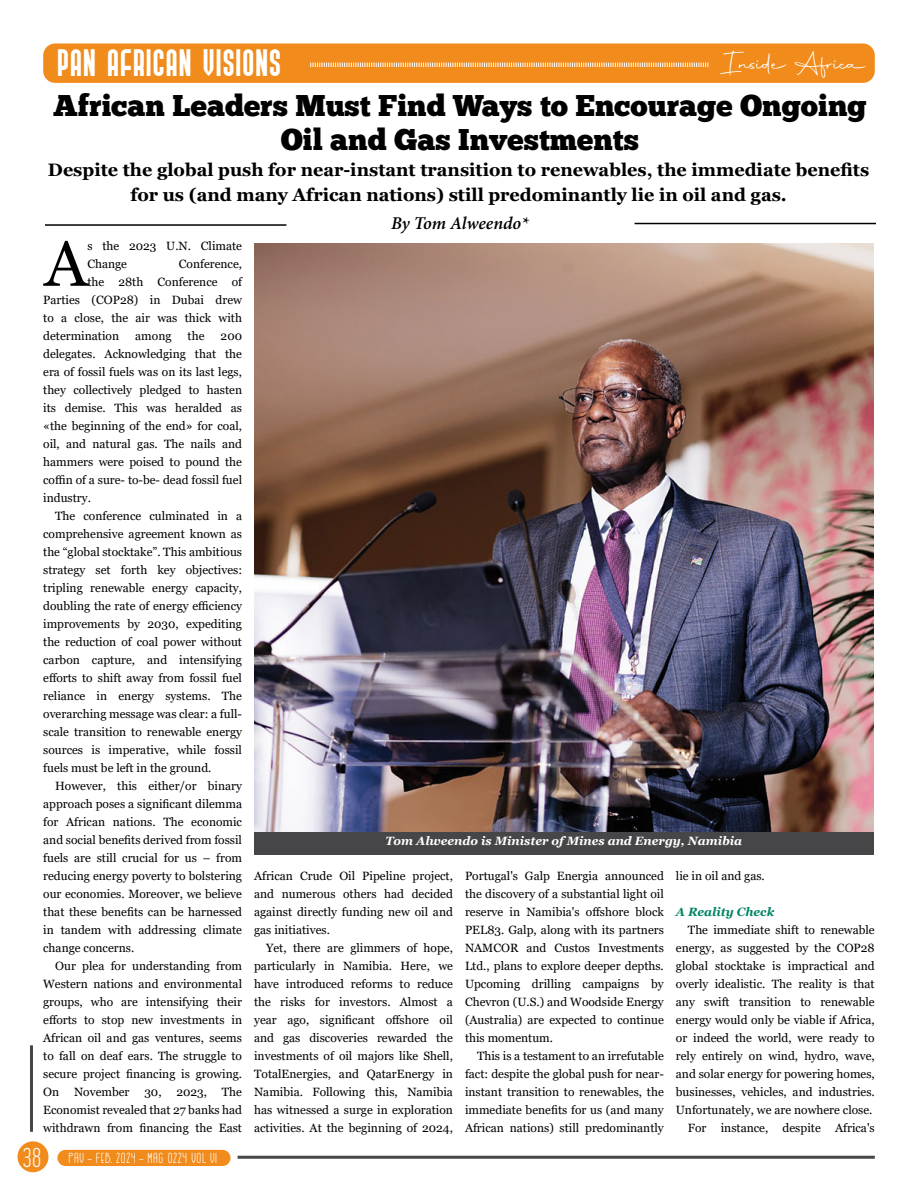
<style>
.page{position:relative;width:918px;height:1188px;background:#fff}
.page>*{position:absolute;margin:0;border:0;box-sizing:border-box;transform-origin:0 0}
.t1{font:63.9px "Georgia";color:#000}
.t2{font:30px/34.5px "Chunk Five";color:#000;text-align:center}
.t3{font:28.5px "Prosa GT Demo";letter-spacing:.06em;color:#fff}
.t4{font:25.5px "Autography";color:#fff}
.t5{font:700 18px/25.5px "Georgia";color:#000;text-align:center}
.t6{font:italic 600 18px "Minion Pro";letter-spacing:-.005em;color:#000}
.t7{font:14.55px "GOGOIA";color:#fff}
.t8{font:12px/18px "Georgia";color:#000;text-align:justify}
.t9{font:italic 700 12px "Georgia";color:#fff}
.t10{font:italic 700 12px "Georgia";color:#008463}
.s1{font-size:27px}
</style>
<div class="page">
<div style="left:43px;top:44px;width:832px;height:39px;background:#f18b1b;border-radius:12px"></div>
<svg style="left:310px;top:63px;width:398px;height:4px"></svg>
<hr style="left:238px;top:1156px;width:637px;height:3px;background:#464547">
<div style="left:18px;top:1141px;width:30px;height:31px;background:#f18b1b;border-radius:50%"></div>
<hr style="left:30px;top:1045px;width:3px;height:87px;background:#464547">
<div style="left:57px;top:1150px;width:174px;height:16px;background:#f18b1b;border-radius:8px"></div>
<hr style="left:45px;top:224px;width:241px;height:2px;background:#000">
<hr style="left:635px;top:223px;width:241px;height:1px;background:#000">
<img style="left:254px;top:243px;width:619px;height:589px">
<div style="left:254px;top:832px;width:619px;height:22px;background:#464547"></div>
<h3 class="t3" style="left:58px;top:49px;width:225px">PAN AFRICAN VISIONs</h3>
<h3 class="t4" style="left:723px;top:46px;width:146px">Inside Africa</h3>
<h2 class="t2" style="left:53px;top:90px;width:815px">African Leaders Must Find Ways to Encourage Ongoing<br>Oil and Gas Investments</h2>
<h3 class="t5" style="left:48px;top:157px;width:823px">Despite the global push for near-instant transition to renewables, the immediate benefits for us (and many African nations) still predominantly lie in oil and gas.</h3>
<h3 class="t6" style="left:391px;top:210px;width:139px">By Tom Alweendo*</h3>
<h1 class="t1" style="left:44px;top:225px;width:44px">A</h1>
<p class="t8" style="left:87px;top:237px;width:156px">s the 2023 U.N. Climate<br>Change</p>
<p class="t8" style="left:179px;top:255px;width:65px">Conference,</p>
<p class="t8" style="left:87px;top:273px;width:156px">the 28th Conference of</p>
<p class="t8" style="left:43px;top:291px;width:200px">Parties (COP28) in Dubai drew</p>
<p class="t8" style="left:43px;top:309px;width:200px">to a close, the air was thick with</p>
<p class="t8" style="left:43px;top:327px;width:77px">determination</p>
<p class="t8" style="left:135px;top:327px;width:38px">among</p>
<p class="t8" style="left:188px;top:327px;width:18px">the</p>
<p class="t8" style="left:43px;top:327px;width:200px;text-indent:177px">200 delegates. Acknowledging that the era of fossil fuels was on its last legs, they collectively pledged to hasten its demise. This was heralded as «the beginning of the end» for coal, oil, and natural gas. The nails and hammers were poised to pound the coffin of a sure- to-be- dead fossil fuel industry.</p>
<p class="t8" style="left:43px;top:507px;width:200px;text-indent:12px">The conference culminated in a comprehensive agreement known as the “global stocktake”. This ambitious strategy set forth key objectives: tripling renewable energy capacity, doubling the rate of energy efficiency improvements by 2030, expediting the reduction of coal power without carbon capture, and intensifying efforts to shift away from fossil fuel reliance in energy systems. The overarching message was clear: a full&shy;scale transition to renewable energy sources is imperative, while fossil fuels must be left in the ground.</p>
<p class="t8" style="left:43px;top:777px;width:200px;text-indent:12px">However, this either/or binary approach poses a significant dilemma for African nations. The economic and social benefits derived from fossil fuels are still crucial for us – from reducing energy poverty to bolstering our economies. Moreover, we believe that these benefits can be harnessed in tandem with addressing climate change concerns.</p>
<p class="t8" style="left:43px;top:957px;width:200px;text-indent:12px">Our plea for understanding from Western nations and environmental groups, who are intensifying their efforts to stop new investments in African oil and gas ventures, seems to fall on deaf ears. The struggle to secure project financing is growing.<br>On November 30, 2023, The Economist revealed that 27 banks had withdrawn from financing the East</p>
<p class="t9" style="left:385px;top:833px;width:358px">Tom Alweendo is Minister of Mines and Energy, Namibia</p>
<p class="t8" style="left:254px;top:867px;width:200px">African Crude Oil Pipeline project, and numerous others had decided against directly funding new oil and gas initiatives.</p>
<p class="t8" style="left:254px;top:939px;width:200px;text-indent:12px">Yet, there are glimmers of hope, particularly in Namibia. Here, we have introduced reforms to reduce the risks for investors. Almost a year ago, significant offshore oil and gas discoveries rewarded the investments of oil majors like Shell, TotalEnergies, and QatarEnergy in Namibia. Following this, Namibia has witnessed a surge in exploration activities. At the beginning of 2024,</p>
<p class="t8" style="left:465px;top:867px;width:200px">Portugal's Galp Energia announced the discovery of a substantial light oil reserve in Namibia's offshore block PEL83. Galp, along with its partners NAMCOR and Custos Investments Ltd., plans to explore deeper depths.<br>Upcoming drilling campaigns by Chevron (U.S.) and Woodside Energy (Australia) are expected to continue this momentum.</p>
<p class="t8" style="left:465px;top:1047px;width:200px;text-indent:12px">This is a testament to an irrefutable fact: despite the global push for near&shy;instant transition to renewables, the immediate benefits for us (and many African nations) still predominantly</p>
<p class="t8" style="left:676px;top:867px;width:90px">lie in oil and gas.</p>
<p class="t10" style="left:676px;top:904px;width:100px">A Reality Check</p>
<p class="t8" style="left:676px;top:921px;width:200px;text-align:right">The immediate shift to renewable energy, as suggested by the COP28 global stocktake is impractical and overly idealistic. The reality is that any swift transition to renewable energy would only be viable if Africa, or indeed the world, were ready to rely entirely on wind, hydro, wave, and solar energy for powering homes, businesses, vehicles, and industries.<br>Unfortunately, we are nowhere close.<br>For instance, despite Africa's</p>
<p class="t7" style="left:23px;top:1150px;width:196px"><span class="s1">38</span> PAV - FEB. 2024 - MAG 0224 Vol VI</p>
</div>
